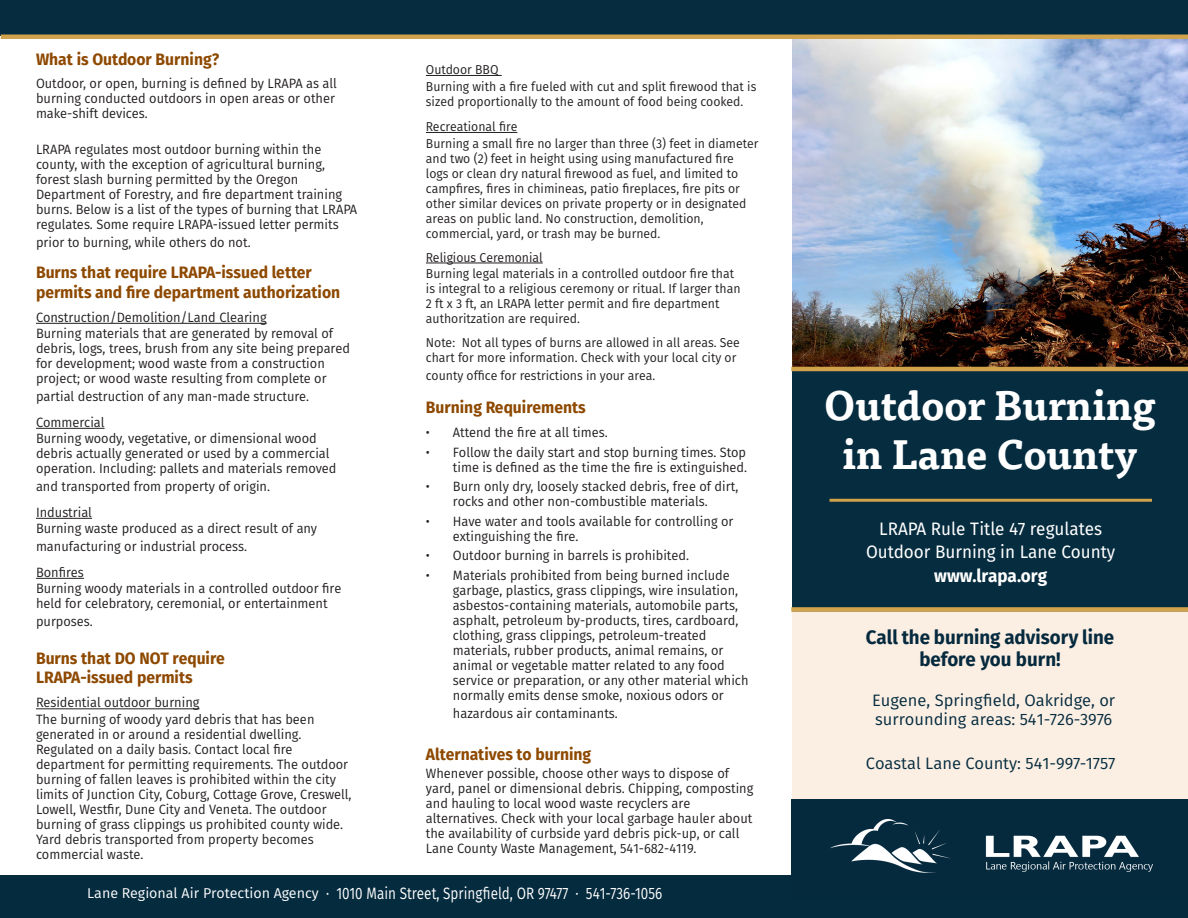
<style>
.page{position:relative;width:1188px;height:918px;background:#fff}
.page>*{position:absolute;margin:0;border:0;box-sizing:border-box;transform-origin:0 0}
.t1{font:700 40.5px "Tisa Pro";color:#fff}
.body_text{font:700 19.5px/22.5px "Fira Sans";color:#052a3e;text-align:center;scale:.96 1}
.body_text-2{font:18px "Fira Sans";color:#fff;scale:.95 1}
.body_text-3{font:700 18px "Fira Sans";color:#fff;scale:.95 1}
.Subhead_2{font:700 16.5px/19.5px "Fira Sans";color:#8e4900;scale:.95 1}
.t2{font:16.5px/19.8px "Fira Sans";color:#052c3f}
.t3{font:16.5px "Fira Sans";color:#fff;scale:.82 1}
.subhead_1{font:700 16.5px "Fira Sans";color:#8e4900;scale:.95 1}
.body_text-4{font:700 16.5px "Fira Sans";color:#8e4900;scale:.95 1}
.indent_text{font:13.5px/15px "Fira Sans";color:#231f20;scale:.95 1}
.body_text-5{font:13.5px/15px "Fira Sans";color:#231f20;scale:.95 1}
.subhead_1-2{font:13.5px/15px "Fira Sans";color:#231f20;scale:.95 1}
.subhead_3{font:13.5px "Fira Sans";color:#231f20;scale:.95 1}
.indent_text-2{font:12.9px/15px "Fira Sans";color:#231f20;scale:.95 1}
.body_text-6{font:12.9px/15px "Fira Sans";color:#231f20;scale:.95 1}
.subhead_3-2{font:12.9px "Fira Sans";color:#231f20;scale:.95 1}
.s1{font-size:14.25px}
</style>
<div class="page">
<hr style="left:36px;top:323px;width:231px;height:1px;background:#231f20">
<hr style="left:36px;top:428px;width:69px;height:1px;background:#231f20">
<hr style="left:36px;top:518px;width:56px;height:1px;background:#231f20">
<hr style="left:36px;top:578px;width:48px;height:1px;background:#231f20">
<hr style="left:36px;top:708px;width:163px;height:1px;background:#231f20">
<hr style="left:426px;top:75px;width:76px;height:1px;background:#231f20">
<hr style="left:426px;top:132px;width:91px;height:1px;background:#231f20">
<hr style="left:426px;top:263px;width:117px;height:1px;background:#231f20">
<div style="left:792px;top:370px;width:396px;height:242px;background:#052c3f"></div>
<div style="left:1px;top:876px;width:1187px;height:42px;background:#052b3e"></div>
<hr style="left:830px;top:499px;width:322px;height:3px;background:#d0a34a">
<img style="left:792px;top:39px;width:396px;height:328px">
<hr style="left:791px;top:367px;width:397px;height:4px;background:#d0a34a">
<div style="left:0;top:0;width:1188px;height:36px;background:#052c3f"></div>
<div style="left:792px;top:609px;width:396px;height:275px;background:#fbeee3"></div>
<div style="left:791px;top:607px;width:397px;height:5px;background:#d0a34c"></div>
<div style="left:791px;top:799px;width:397px;height:99px;background:#052a3e"></div>
<img style="left:831px;top:820px;width:321px;height:52px">
<div style="left:1px;top:34px;width:1187px;height:5px;background:#d0a34c"></div>
<p class="Subhead_2" style="left:36px;top:50px;width:194px">What is Outdoor Burning?</p>
<p class="body_text-5" style="left:36px;top:76px;width:318px">Outdoor, or open, burning is defined by LRAPA as all burning conducted outdoors in open areas or other make-shift devices.</p>
<p class="body_text-5" style="left:36px;top:142px;width:340px">LRAPA regulates most outdoor burning within the county, with the exception of agricultural burning, forest slash burning permitted by the Oregon Department of Forestry, and fire department training burns. Below is a list of the types of burning that LRAPA regulates. Some require LRAPA-issued letter permits</p>
<p class="body_text-5" style="left:36px;top:235px;width:227px">prior to burning, while others do not.</p>
<p class="Subhead_2" style="left:36px;top:263px;width:322px">Burns that require LRAPA-issued letter permits and fire department authorization</p>
<p class="subhead_3" style="left:36px;top:308px;width:244px">Construction/Demolition/Land Clearing</p>
<p class="indent_text" style="left:36px;top:326px;width:332px">Burning materials that are generated by removal of debris, logs, trees, brush from any site being prepared for development; wood waste from a construction project; or wood waste resulting from complete or</p>
<p class="indent_text" style="left:36px;top:389px;width:289px">partial destruction of any man-made structure.</p>
<p class="subhead_3" style="left:36px;top:413px;width:74px">Commercial</p>
<p class="indent_text" style="left:36px;top:431px;width:318px">Burning woody, vegetative, or dimensional wood debris actually generated or used by a commercial operation. Including: pallets and materials removed</p>
<p class="indent_text" style="left:36px;top:479px;width:248px">and transported from property of origin.</p>
<p class="subhead_3" style="left:36px;top:503px;width:61px">Industrial</p>
<p class="indent_text" style="left:36px;top:520px;width:298px;line-height:18px">Burning waste produced as a direct result of any manufacturing or industrial process.</p>
<p class="subhead_3" style="left:36px;top:563px;width:52px">Bonfires</p>
<p class="indent_text" style="left:36px;top:581px;width:323px">Burning woody materials in a controlled outdoor fire held for celebratory, ceremonial, or entertainment</p>
<p class="indent_text" style="left:36px;top:614px;width:61px">purposes.</p>
<p class="Subhead_2" style="left:36px;top:648px;width:200px">Burns that DO NOT require<br>LRAPA-issued permits</p>
<p class="subhead_3" style="left:36px;top:693px;width:174px">Residential outdoor burning</p>
<p class="indent_text" style="left:36px;top:712px;width:334px">The burning of woody yard debris that has been generated in or around a residential dwelling.<br>Regulated on a daily basis. Contact local fire department for permitting requirements. The outdoor burning of fallen leaves is prohibited within the city limits of Junction City, Coburg, Cottage Grove, Creswell, Lowell, Westfir, Dune City and Veneta. The outdoor burning of grass clippings us prohibited county wide.<br>Yard debris transported from property becomes commercial waste.</p>
<p class="subhead_3-2" style="left:426px;top:61px;width:78px">Outdoor BBQ</p>
<p class="indent_text-2" style="left:426px;top:79px;width:349px">Burning with a fire fueled with cut and split firewood that is sized proportionally to the amount of food being cooked.</p>
<p class="subhead_3-2" style="left:426px;top:118px;width:98px">Recreational fire</p>
<p class="indent_text-2" style="left:426px;top:136px;width:352px">Burning a small fire no larger than three (3) feet in diameter and two (2) feet in height using using manufactured fire logs or clean dry natural firewood as fuel, and limited to campfires, fires in chimineas, patio fireplaces, fire pits or other similar devices on private property or in designated areas on public land. No construction, demolition, commercial, yard, or trash may be burned.</p>
<p class="subhead_3-2" style="left:426px;top:248px;width:124px">Religious Ceremonial</p>
<p class="indent_text-2" style="left:426px;top:266px;width:333px">Burning legal materials in a controlled outdoor fire that is integral to a religious ceremony or ritual. If larger than 2 ft x 3 ft, an LRAPA letter permit and fire department authoritzation are required.</p>
<p class="body_text-6" style="left:426px;top:335px;width:332px">Note: Not all types of burns are allowed in all areas. See chart for more information. Check with your local city or</p>
<p class="body_text-6" style="left:426px;top:368px;width:243px">county office for restrictions in your area.</p>
<p class="body_text-4" style="left:426px;top:396px;width:170px">Burning Requirements</p>
<p class="indent_text" style="left:426px;top:425px;width:193px">• Attend the fire at all times.</p>
<p class="indent_text" style="left:426px;top:444px;width:340px;text-align:right">• Follow the daily start and stop burning times. Stop time is defined as the time the fire is extinguished.</p>
<p class="indent_text" style="left:426px;top:479px;width:330px;text-align:center">• Burn only dry, loosely stacked debris, free of dirt, rocks and other non-combustible materials.</p>
<p class="indent_text" style="left:453px;top:513px;width:297px;text-indent:-27px">• Have water and tools available for controlling or extinguishing the fire.</p>
<p class="indent_text" style="left:426px;top:548px;width:278px">• Outdoor burning in barrels is prohibited.</p>
<p class="indent_text" style="left:453px;top:567px;width:313px;text-indent:-27px">• Materials prohibited from being burned include garbage, plastics, grass clippings, wire insulation, asbestos-containing materials, automobile parts, asphalt, petroleum by-products, tires, cardboard, clothing, grass clippings, petroleum-treated materials, rubber products, animal remains, or animal or vegetable matter related to any food service or preparation, or any other material which normally emits dense smoke, noxious odors or</p>
<p class="indent_text" style="left:453px;top:705px;width:175px">hazardous air contaminants.</p>
<p class="subhead_1" style="left:426px;top:742px;width:175px">Alternatives to burning</p>
<p class="subhead_1-2" style="left:426px;top:765px;width:346px">Whenever possible, choose other ways to dispose of yard, panel or dimensional debris. Chipping, composting and hauling to local wood waste recyclers are alternatives. Check with your local garbage hauler about the availability of curbside yard debris pick-up, or call Lane County Waste Management, 541-682-4119.</p>
<p class="t3" style="left:87px;top:882px;width:703px"><span class="s1">Lane Regional Air Protection Agency</span> · 1010 Main Street, Springfield, OR 97477 · 541-736-1056</p>
<p class="t1" style="left:824px;top:373px;width:334px">Outdoor Burning</p>
<p class="t1" style="left:842px;top:422px;width:297px">in Lane County</p>
<p class="body_text-2" style="left:879px;top:516px;width:236px">LRAPA Rule Title 47 regulates</p>
<p class="body_text-2" style="left:866px;top:539px;width:264px">Outdoor Burning in Lane County</p>
<p class="body_text-3" style="left:934px;top:563px;width:120px">www.lrapa.org</p>
<p class="body_text" style="left:866px;top:626px;width:260px">Call the burning advisory line before you burn!</p>
<p class="t2" style="left:872px;top:690px;width:245px">Eugene, Springfield, Oakridge, or surrounding areas: 541-726-3976</p>
<p class="t2" style="left:866px;top:753px;width:251px">Coastal Lane County: 541-997-1757</p>
</div>
